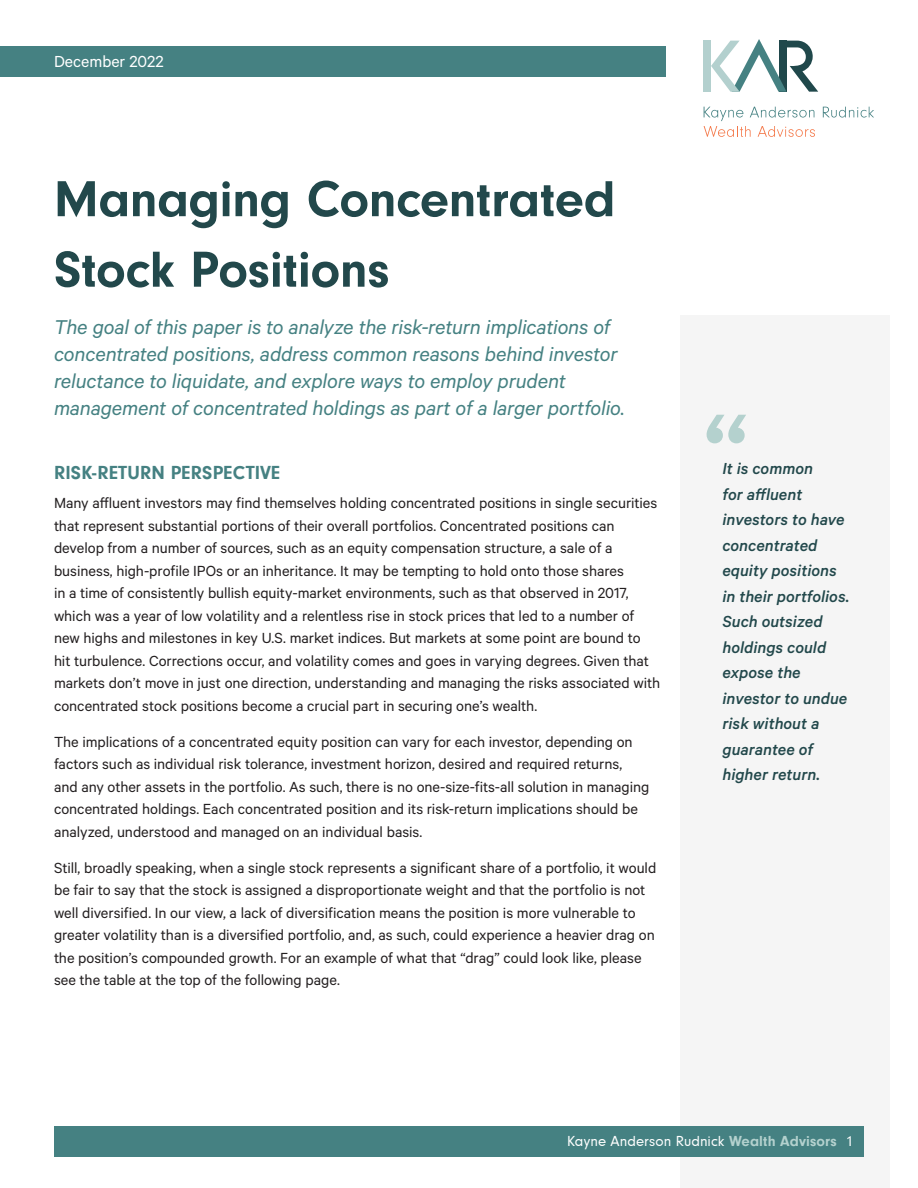
<style>
.page{position:relative;width:918px;height:1188px;background:#fff}
.page>*{position:absolute;margin:0;border:0;box-sizing:border-box;transform-origin:0 0}
.t1{font:500 120px "Calibre";color:#b4d1ce}
.t2{font:700 52.5px/70.5px "Neuzeit Gro";letter-spacing:-.005em;color:#22484b}
.t3{font:italic 22.5px/27px "Calibre";letter-spacing:-.01em;color:#458182}
.t4{font:700 19.5px "Neuzeit Gro";letter-spacing:.01em;color:#458182}
.t5{font:italic 500 18px/25.5px "Calibre";color:#22484b}
.t6{font:18px "Calibre";color:#fff}
.t7{font:16.5px/22.5px "Calibre";color:#231f20}
.t8{font:15px "Neuzeit Gro";color:#fff}
.s1{font-weight:700;color:#b4d1ce}
</style>
<div class="page">
<div style="left:680px;top:315px;width:210px;height:873px;background:#f5f5f5"></div>
<div style="left:0;top:46px;width:666px;height:30px;background:#458182"></div>
<div style="left:54px;top:1126px;width:810px;height:30px;background:#458182"></div>
<div style="left:704px;top:41px;width:7px;height:51px;background:#b3d0ce"></div>
<svg style="left:711px;top:39px;width:107px;height:53px"></svg>
<svg style="left:823px;top:107px;width:51px;height:11px"></svg>
<svg style="left:704px;top:107px;width:111px;height:30px"></svg>
<p class="t6" style="left:54px;top:51px;width:111px">December 2022</p>
<p class="t2" style="left:54px;top:164px;width:563px">Managing Concentrated<br>Stock Positions</p>
<p class="t3" style="left:54px;top:313px;width:572px">The goal of this paper is to analyze the risk-return implications of concentrated positions, address common reasons behind investor reluctance to liquidate, and explore ways to employ prudent management of concentrated holdings as part of a larger portfolio.</p>
<p class="t4" style="left:54px;top:462px;width:228px">RISK-RETURN PERSPECTIVE</p>
<p class="t7" style="left:54px;top:491px;width:608px">Many affluent investors may find themselves holding concentrated positions in single securities that represent substantial portions of their overall portfolios. Concentrated positions can develop from a number of sources, such as an equity compensation structure, a sale of a business, high-profile IPOs or an inheritance. It may be tempting to hold onto those shares<br>in a time of consistently bullish equity-market environments, such as that observed in 2017, which was a year of low volatility and a relentless rise in stock prices that led to a number of new highs and milestones in key U.S. market indices. But markets at some point are bound to hit turbulence. Corrections occur, and volatility comes and goes in varying degrees. Given that markets don’t move in just one direction, understanding and managing the risks associated with concentrated stock positions become a crucial part in securing one’s wealth.</p>
<p class="t7" style="left:54px;top:730px;width:597px">The implications of a concentrated equity position can vary for each investor, depending on factors such as individual risk tolerance, investment horizon, desired and required returns, and any other assets in the portfolio. As such, there is no one-size-fits-all solution in managing concentrated holdings. Each concentrated position and its risk-return implications should be analyzed, understood and managed on an individual basis.</p>
<p class="t7" style="left:54px;top:856px;width:604px">Still, broadly speaking, when a single stock represents a significant share of a portfolio, it would be fair to say that the stock is assigned a disproportionate weight and that the portfolio is not well diversified. In our view, a lack of diversification means the position is more vulnerable to greater volatility than is a diversified portfolio, and, as such, could experience a heavier drag on the position’s compounded growth. For an example of what that “drag” could look like, please see the table at the top of the following page.</p>
<p class="t1" style="left:704px;top:381px;width:46px">“</p>
<p class="t5" style="left:722px;top:456px;width:128px">It is common<br>for affluent investors to have concentrated equity positions in their portfolios.<br>Such outsized holdings could expose the investor to undue risk without a guarantee of higher return.</p>
<p class="t8" style="left:567px;top:1133px;width:288px">Kayne Anderson Rudnick <span class="s1">Wealth Advisors</span> 1</p>
</div>
